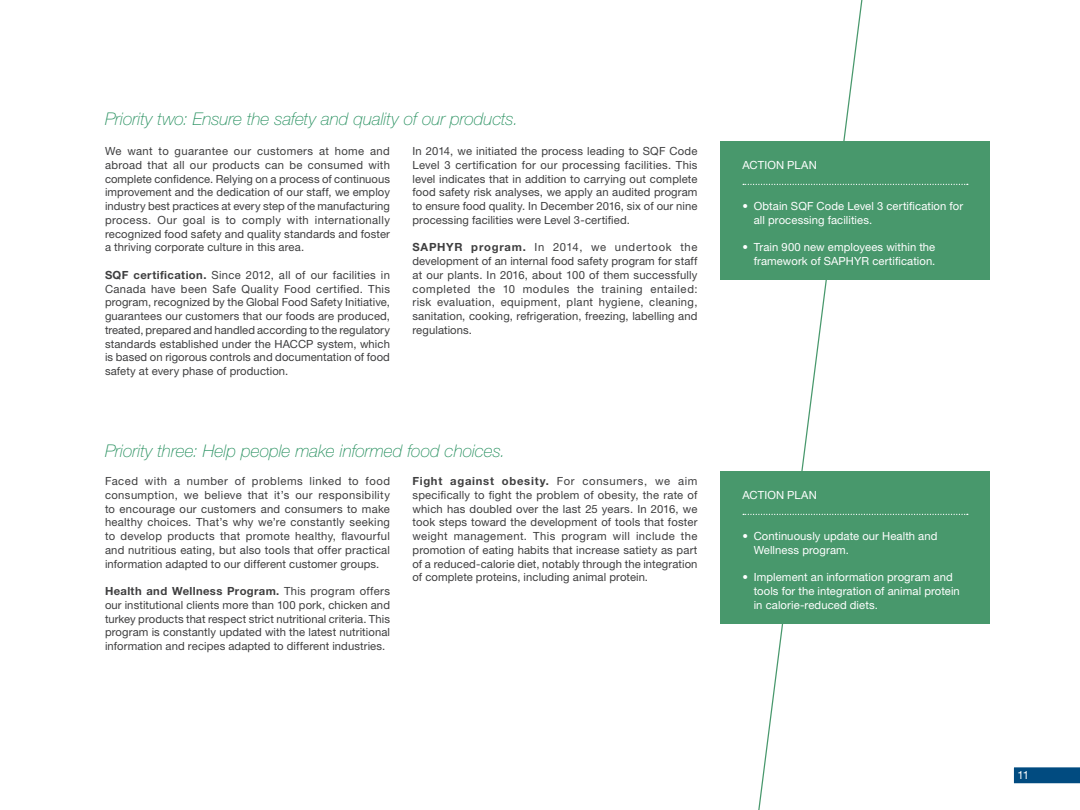
<style>
.page{position:relative;width:1080px;height:810px;background:#fff}
.page>*{position:absolute;margin:0;border:0;box-sizing:border-box;transform-origin:0 0}
.Sous-titres_2e_nivea{font:italic 100 17.5px "Helvetica Neue LT Std";letter-spacing:-.005em;color:#27905f}
.Body_Text{font:11.25px/13.8px "Helvetica Neue LT Std";letter-spacing:.01em;color:#3e3e3f;text-align:justify}
.Sous-titres_3e_nivea{font:11.25px/13.8px "Helvetica Neue LT Std";letter-spacing:.01em;color:#fff}
.s1{font-weight:700}
</style>
<div class="page">
<svg style="left:1013px;top:767px;width:67px;height:17px"></svg>
<svg style="left:758px;top:0;width:105px;height:810px"></svg>
<div style="left:720px;top:141px;width:270px;height:139px;background:#48986c"></div>
<svg style="left:743px;top:184px;width:225px;height:1px"></svg>
<div style="left:720px;top:471px;width:270px;height:153px;background:#48986c"></div>
<svg style="left:743px;top:514px;width:225px;height:1px"></svg>
<p class="Sous-titres_2e_nivea" style="left:105px;top:109px;width:415px">Priority two: Ensure the safety and quality of our products.</p>
<p class="Body_Text" style="left:105px;top:144px;width:287px">We want to guarantee our customers at home and abroad that all our products can be consumed with complete confidence. Relying on a process of continuous improvement and the dedication of our staff, we employ industry best practices at every step of the manufacturing process. Our goal is to comply with internationally recognized food safety and quality standards and foster a thriving corporate culture in this area.</p>
<p class="Body_Text" style="left:105px;top:268px;width:287px"><span class="s1">SQF certification.</span> Since 2012, all of our facilities in Canada have been Safe Quality Food certified. This program, recognized by the Global Food Safety Initiative, guarantees our customers that our foods are produced, treated, prepared and handled according to the regulatory standards established under the HACCP system, which is based on rigorous controls and documentation of food safety at every phase of production.</p>
<p class="Body_Text" style="left:412px;top:144px;width:287px">In 2014, we initiated the process leading to SQF Code Level 3 certification for our processing facilities. This level indicates that in addition to carrying out complete food safety risk analyses, we apply an audited program to ensure food quality. In December 2016, six of our nine processing facilities were Level 3-certified.</p>
<p class="Body_Text" style="left:412px;top:240px;width:287px"><span class="s1">SAPHYR program.</span> In 2014, we undertook the development of an internal food safety program for staff at our plants. In 2016, about 100 of them successfully completed the 10 modules the training entailed: risk evaluation, equipment, plant hygiene, cleaning, sanitation, cooking, refrigeration, freezing, labelling and regulations.</p>
<p class="Sous-titres_2e_nivea" style="left:105px;top:440px;width:402px">Priority three: Help people make informed food choices.</p>
<p class="Body_Text" style="left:105px;top:474px;width:287px">Faced with a number of problems linked to food consumption, we believe that it’s our responsibility to encourage our customers and consumers to make healthy choices. That’s why we’re constantly seeking to develop products that promote healthy, flavourful and nutritious eating, but also tools that offer practical information adapted to our different customer groups.</p>
<p class="Body_Text" style="left:105px;top:584px;width:287px"><span class="s1">Health and Wellness Program.</span> This program offers our institutional clients more than 100 pork, chicken and turkey products that respect strict nutritional criteria. This program is constantly updated with the latest nutritional information and recipes adapted to different industries.</p>
<p class="Body_Text" style="left:412px;top:474px;width:287px"><span class="s1">Fight against obesity.</span> For consumers, we aim specifically to fight the problem of obesity, the rate of which has doubled over the last 25 years. In 2016, we took steps toward the development of tools that foster weight management. This program will include the promotion of eating habits that increase satiety as part of a reduced-calorie diet, notably through the integration of complete proteins, including animal protein.</p>
<p class="Sous-titres_3e_nivea" style="left:742px;top:158px;width:76px">ACTION PLAN</p>
<p class="Sous-titres_3e_nivea" style="left:754px;top:199px;width:211px;text-indent:-11px">• Obtain SQF Code Level 3 certification for all processing facilities.</p>
<p class="Sous-titres_3e_nivea" style="left:742px;top:240px;width:194px;text-align:right">• Train 900 new employees within the framework of SAPHYR certification.</p>
<p class="Sous-titres_3e_nivea" style="left:742px;top:488px;width:76px">ACTION PLAN</p>
<p class="Sous-titres_3e_nivea" style="left:754px;top:529px;width:185px;text-indent:-11px">• Continuously update our Health and<br>Wellness program.</p>
<p class="Sous-titres_3e_nivea" style="left:754px;top:570px;width:208px;text-indent:-11px">• Implement an information program and tools for the integration of animal protein in calorie-reduced diets.</p>
<p class="Sous-titres_3e_nivea" style="left:1018px;top:768px;width:13px">11</p>
</div>
